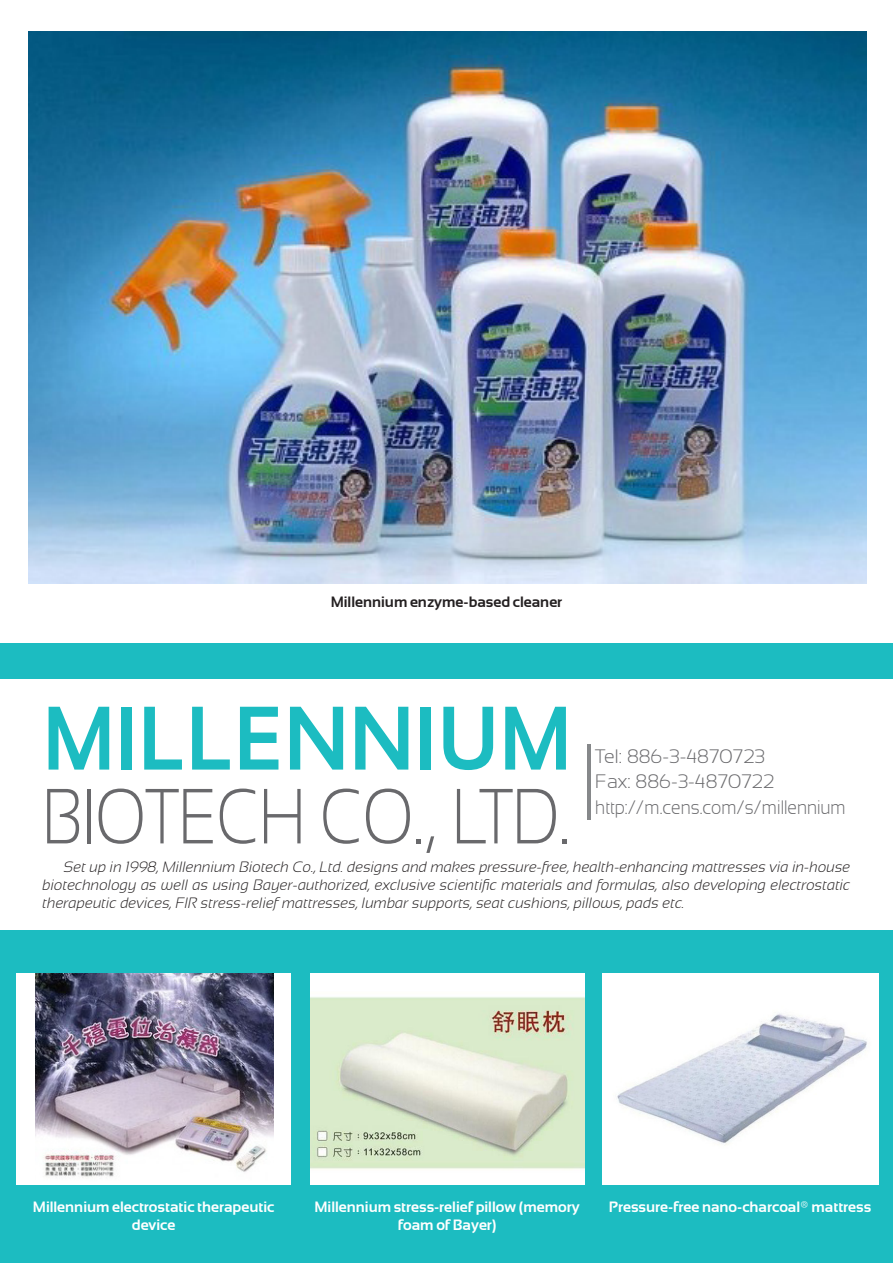
<style>
.page{position:relative;width:893px;height:1263px;background:#fff}
.page>*{position:absolute;margin:0;border:0;box-sizing:border-box;transform-origin:0 0}
.公司名大標{font:700 90px "Sansation";color:#1cbcc1;scale:.92 1}
.公司名大標-2{font:300 78px "Sansation";color:#69696c;scale:.81 1}
.公司內容{font:300 19.5px "Sansation";color:#69696c}
.公司內容-2{font:300 19.5px "Sansation";color:#69696c;scale:.89 1}
.副標內文{font:italic 300 15px/18px "Sansation";color:#231f20;text-align:justify}
.產品名{font:700 15px/17.2px "Sansation";color:#fff;text-align:center}
.產品名-2{font:700 15px "Sansation";color:#231f20}
</style>
<div class="page">
<div style="left:0;top:643px;width:893px;height:620px;background:#1cbcc1"></div>
<div style="left:0;top:679px;width:893px;height:251px;background:#fff"></div>
<div style="left:17px;top:973px;width:274px;height:212px;background:#fff"></div>
<img style="left:36px;top:973px;width:238px;height:205px">
<div style="left:310px;top:973px;width:274px;height:212px;background:#fff"></div>
<img style="left:310px;top:997px;width:274px;height:172px">
<div style="left:603px;top:973px;width:276px;height:212px;background:#fff"></div>
<img style="left:617px;top:1013px;width:250px;height:132px">
<hr style="left:587px;top:744px;width:3px;height:76px;background:#86888a">
<img style="left:28px;top:31px;width:839px;height:552px">
<p class="產品名-2" style="left:331px;top:593px;width:233px">Millennium enzyme-based cleaner</p>
<p class="公司名大標" style="left:43px;top:688px;width:577px">MILLENNIUM</p>
<p class="公司名大標-2" style="left:43px;top:773px;width:652px">BIOTECH CO., LTD.</p>
<p class="公司內容" style="left:595px;top:745px;width:171px">Tel: 886-3-4870723</p>
<p class="公司內容" style="left:595px;top:771px;width:181px">Fax: 886-3-4870722</p>
<p class="公司內容-2" style="left:595px;top:796px;width:283px">http://m.cens.com/s/millennium</p>
<p class="副標內文" style="left:43px;top:858px;width:809px;text-indent:21px">Set up in 1998, Millennium Biotech Co., Ltd. designs and makes pressure-free, health-enhancing mattresses via in-house biotechnology as well as using Bayer-authorized, exclusive scientific materials and formulas, also developing electrostatic therapeutic devices, FIR stress-relief mattresses, lumbar supports, seat cushions, pillows, pads etc.</p>
<p class="產品名" style="left:33px;top:1198px;width:243px">Millennium electrostatic therapeutic device</p>
<p class="產品名" style="left:314px;top:1198px;width:267px">Millennium stress-relief pillow (memory foam of Bayer)</p>
<p class="產品名" style="left:609px;top:1198px;width:264px">Pressure-free nano-charcoal® mattress</p>
</div>
